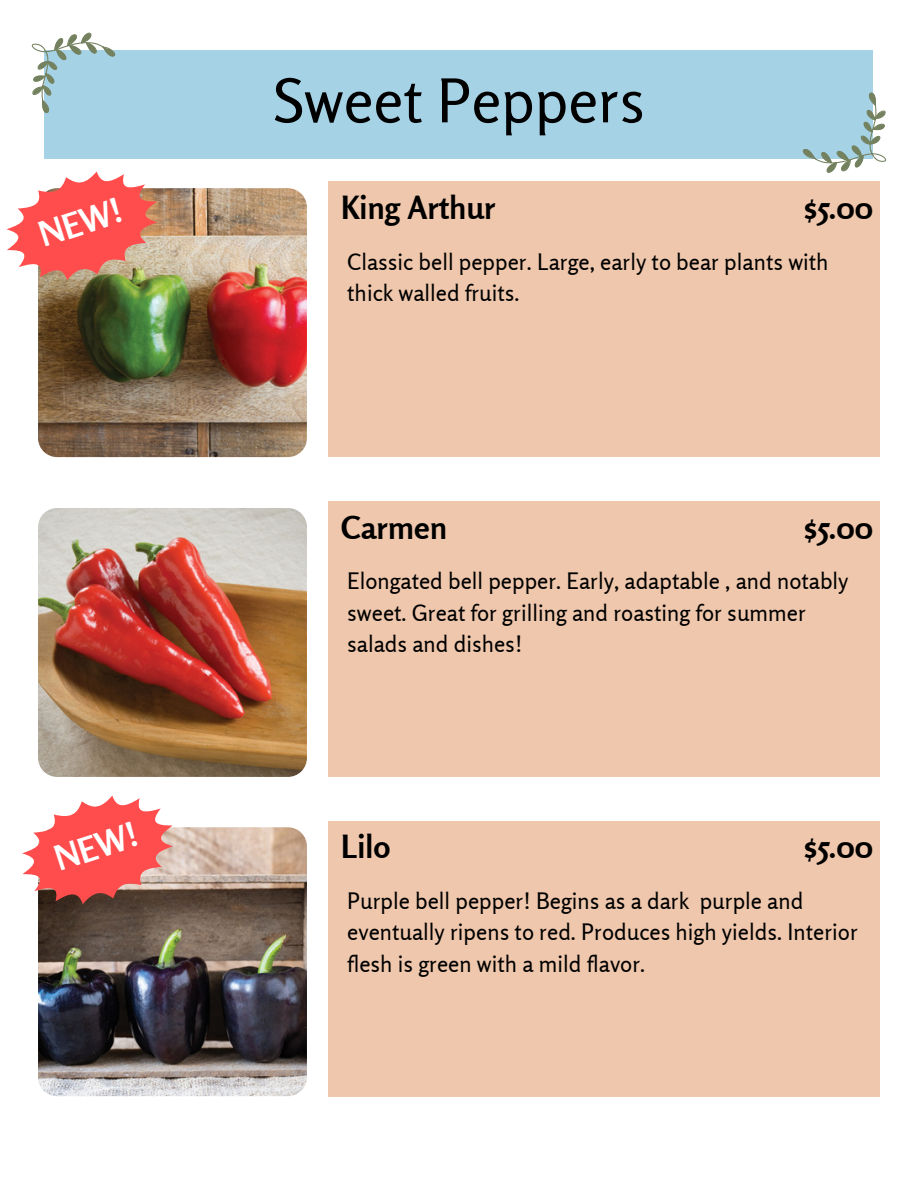
<style>
.page{position:relative;width:918px;height:1188px;background:#fff}
.page>*{position:absolute;margin:0;border:0;box-sizing:border-box;transform-origin:0 0}
.t1{font:60.3px "Rosario";color:#000}
.t2{font:700 34.35px "Rosario";color:#fff}
.t3{font:700 31.8px "Rosario";color:#000}
.t4{font:22.65px/31.5px "Rosario";color:#000}
</style>
<div class="page">
<div style="left:328px;top:182px;width:552px;height:275px;background:#efc7ac"></div>
<img style="left:38px;top:188px;width:269px;height:269px">
<div style="left:328px;top:502px;width:552px;height:275px;background:#efc7ac"></div>
<img style="left:38px;top:508px;width:269px;height:269px">
<div style="left:328px;top:821px;width:552px;height:275px;background:#efc7ac"></div>
<img style="left:38px;top:827px;width:269px;height:269px">
<div style="left:45px;top:51px;width:828px;height:108px;background:#a6d2e6"></div>
<svg style="left:6px;top:153px;width:167px;height:146px"></svg>
<svg style="left:22px;top:795px;width:167px;height:128px"></svg>
<svg style="left:802px;top:92px;width:85px;height:81px"></svg>
<svg style="left:31px;top:33px;width:85px;height:81px"></svg>
<h3 class="t2" style="left:33px;top:215px;width:87px;rotate:-18deg">NEW!</h3>
<h3 class="t2" style="left:49px;top:839px;width:87px;rotate:-18deg">NEW!</h3>
<p class="t1" style="left:273px;top:63px;width:374px">Sweet Peppers</p>
<p class="t3" style="left:341px;top:188px;width:156px">King Arthur</p>
<h2 class="t3" style="left:804px;top:188px;width:71px">$5.00</h2>
<h3 class="t4" style="left:347px;top:245px;width:483px">Classic bell pepper. Large, early to bear plants with thick walled fruits.</h3>
<h3 class="t3" style="left:341px;top:507px;width:108px">Carmen</h3>
<p class="t3" style="left:804px;top:507px;width:71px">$5.00</p>
<p class="t4" style="left:347px;top:565px;width:503px">Elongated bell pepper. Early, adaptable , and notably sweet. Great for grilling and roasting for summer salads and dishes!</p>
<p class="t3" style="left:341px;top:827px;width:51px">Lilo</p>
<p class="t3" style="left:804px;top:827px;width:71px">$5.00</p>
<h2 class="t4" style="left:347px;top:884px;width:512px">Purple bell pepper! Begins as a dark purple and eventually ripens to red. Produces high yields. Interior flesh is green with a mild flavor.</h2>
</div>
